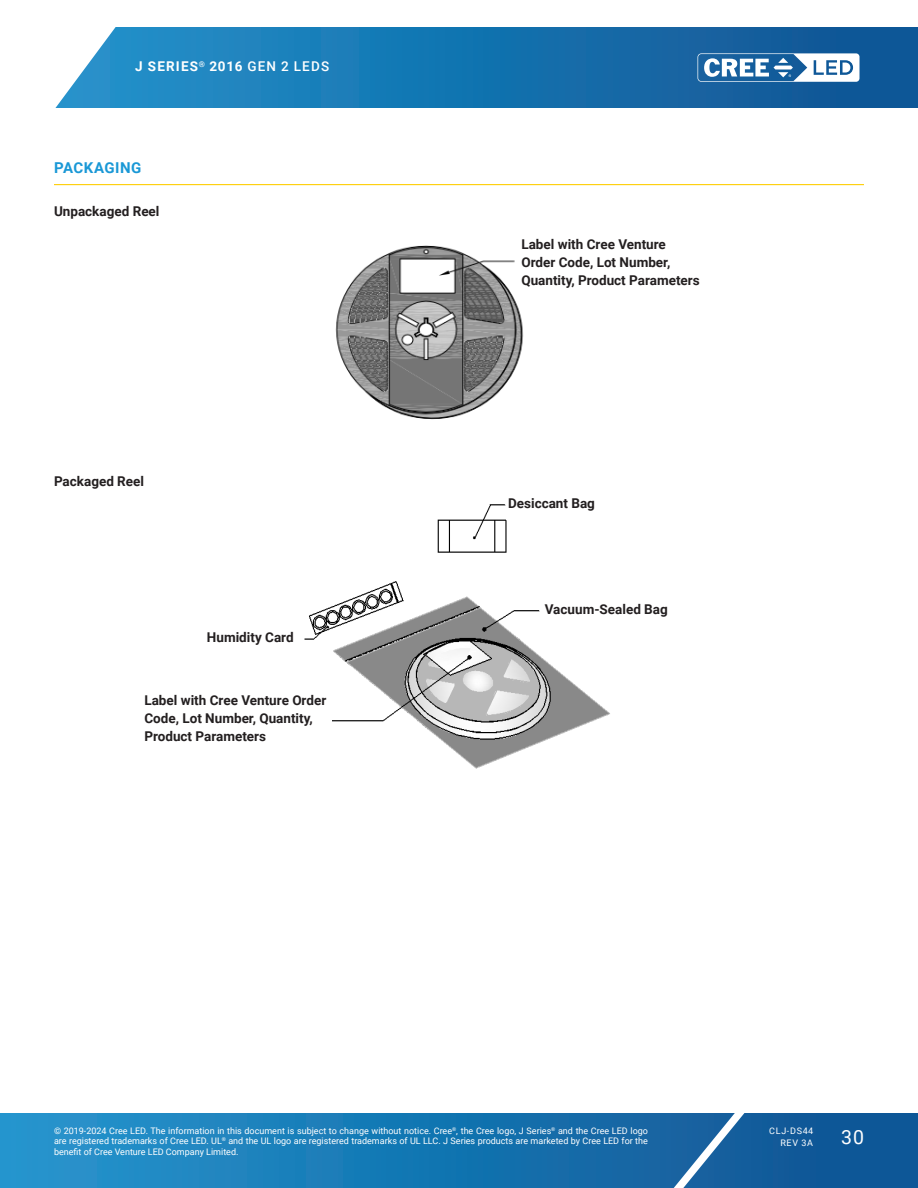
<style>
.page{position:relative;width:918px;height:1188px;background:#fff}
.page>*{position:absolute;margin:0;border:0;box-sizing:border-box;transform-origin:0 0}
.t1{font:19.5px "Roboto";color:#fff}
.Section_heading_with_rule{font:700 15px "Roboto";letter-spacing:.035em;color:#1a98d6}
.diagram_label{font:700 13.5px/18px "Roboto";color:#231f20}
.Section_subheading{font:700 13.5px "Roboto";color:#231f20}
.t2{font:700 13.5px "Roboto";letter-spacing:.085em;color:#fff}
.t3{font:9px/10.8px "Roboto";color:#fff;text-align:justify}
.t4{font:9px/12px "Roboto";letter-spacing:.085em;color:#fff;text-align:right}
.s1{font-weight:500}
</style>
<div class="page">
<svg style="left:0;top:1113px;width:918px;height:75px;background:#1876b2"></svg>
<svg style="left:644px;top:1113px;width:117px;height:75px;background:#296da6"></svg>
<svg style="left:55px;top:27px;width:863px;height:81px;background:#2078b2"></svg>
<svg style="left:698px;top:53px;width:162px;height:29px"></svg>
<hr style="left:54px;top:184px;width:810px;height:1px;background:#fece08">
<img style="left:335px;top:245px;width:189px;height:175px">
<div style="left:521px;top:239px;width:181px;height:50px;background:#fff"></div>
<img style="left:305px;top:504px;width:305px;height:265px">
<div style="left:508px;top:498px;width:106px;height:15px;background:#fff"></div>
<div style="left:545px;top:604px;width:138px;height:15px;background:#fff"></div>
<div style="left:144px;top:695px;width:188px;height:58px;background:#fff"></div>
<h3 class="t2" style="left:135px;top:57px;width:195px">J SERIES<sup>®</sup> 2016 <span class="s1">GEN 2 LEDS</span></h3>
<p class="Section_heading_with_rule" style="left:54px;top:157px;width:89px">PACKAGING</p>
<p class="Section_subheading" style="left:54px;top:202px;width:107px">Unpackaged Reel</p>
<p class="Section_subheading" style="left:54px;top:472px;width:92px">Packaged Reel</p>
<p class="diagram_label" style="left:207px;top:627px;width:88px">Humidity Card</p>
<p class="diagram_label" style="left:144px;top:691px;width:183px">Label with Cree Venture Order<br>Code, Lot Number, Quantity,<br>Product Parameters</p>
<p class="diagram_label" style="left:521px;top:235px;width:180px">Label with Cree Venture<br>Order Code, Lot Number,<br>Quantity, Product Parameters</p>
<p class="diagram_label" style="left:508px;top:494px;width:88px">Desiccant Bag</p>
<p class="diagram_label" style="left:545px;top:600px;width:125px">Vacuum-Sealed Bag</p>
<p class="t3" style="left:54px;top:1125px;width:595px">© 2019-2024 Cree LED. The information in this document is subject to change without notice. Cree<sup>®</sup>, the Cree logo, J Series<sup>®</sup> and the Cree LED logo are registered trademarks of Cree LED. UL<sup>®</sup> and the UL logo are registered trademarks of UL LLC. J Series products are marketed by Cree LED for the benefit of Cree Venture LED Company Limited.</p>
<p class="t4" style="left:769px;top:1124px;width:46px">CLJ-DS44<br>REV 3A</p>
<h1 class="t1" style="left:841px;top:1123px;width:24px">30</h1>
</div>
